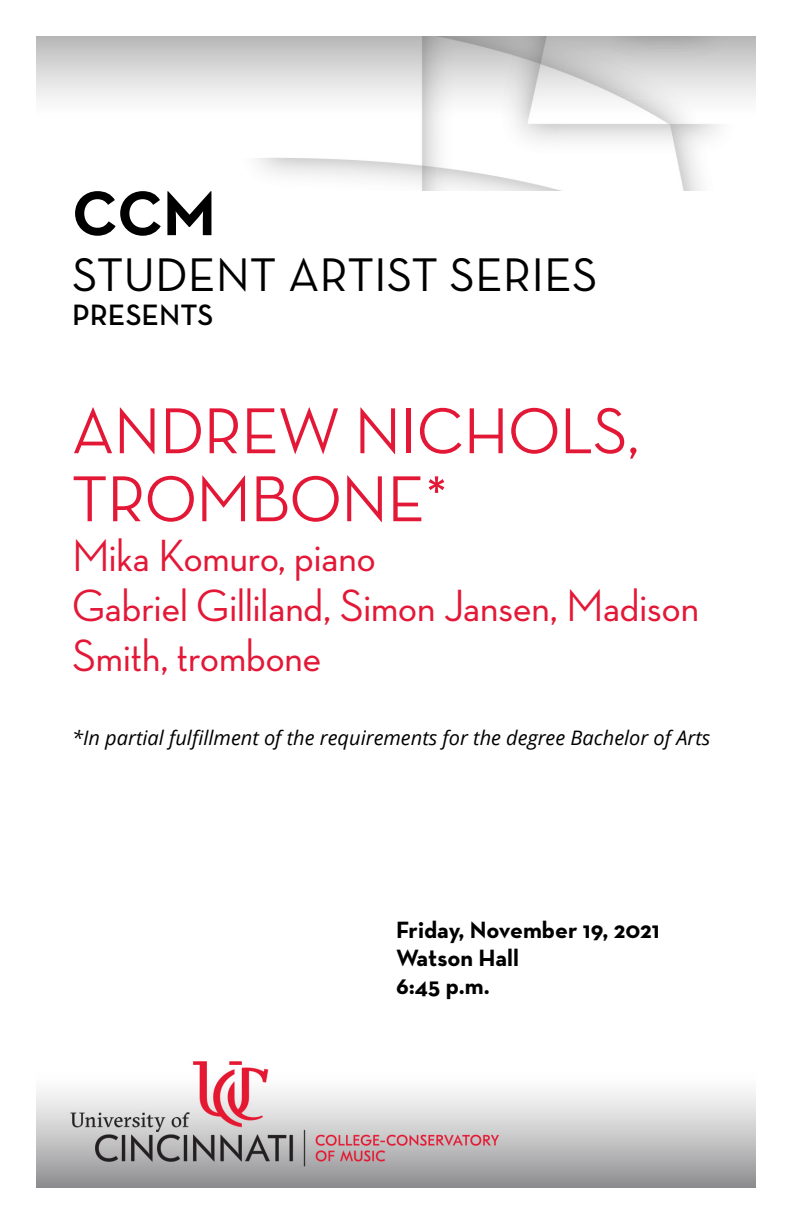
<style>
.page{position:relative;width:792px;height:1224px;background:#fff}
.page>*{position:absolute;margin:0;border:0;box-sizing:border-box;transform-origin:0 0}
.Concert_Title{font:500 66px/68px "Neutra Disp";color:#e31837}
.Page_Intro{font:700 64px "Neutra Text";color:#000}
.Page_Intro-2{font:48px "Neutra Text";color:#000}
.Concert_Title-2{font:500 46px/50px "Neutra Disp";color:#e31837}
.Page_Intro-3{font:600 30px "Neutra Text";color:#000}
.Date_Venue_Time{font:700 24px "Neutra Text";color:#000}
.Program_Body{font:italic 20px "Open Sans";color:#000}
</style>
<div class="page">
<img style="left:36px;top:36px;width:720px;height:154px">
<img style="left:36px;top:1061px;width:720px;height:127px">
<h1 class="Page_Intro" style="left:72px;top:173px;width:145px">CCM</h1>
<h1 class="Page_Intro-2" style="left:72px;top:246px;width:527px">STUDENT ARTIST SERIES</h1>
<h1 class="Page_Intro-3" style="left:72px;top:297px;width:143px">PRESENTS</h1>
<h1 class="Concert_Title" style="left:72px;top:397px;width:569px">ANDREW NICHOLS,<br>TROMBONE*</h1>
<h1 class="Concert_Title-2" style="left:72px;top:531px;width:305px">Mika Komuro, piano</h1>
<h1 class="Concert_Title-2" style="left:72px;top:581px;width:629px">Gabriel Gilliland, Simon Jansen, Madison<br>Smith, trombone</h1>
<p class="Program_Body" style="left:72px;top:724px;width:640px">*In partial fulfillment of the requirements for the degree Bachelor of Arts</p>
<h3 class="Date_Venue_Time" style="left:396px;top:914px;width:265px">Friday, November 19, 2021</h3>
<h3 class="Date_Venue_Time" style="left:396px;top:942px;width:124px">Watson Hall</h3>
<h3 class="Date_Venue_Time" style="left:396px;top:970px;width:95px">6:45 p.m.</h3>
</div>
